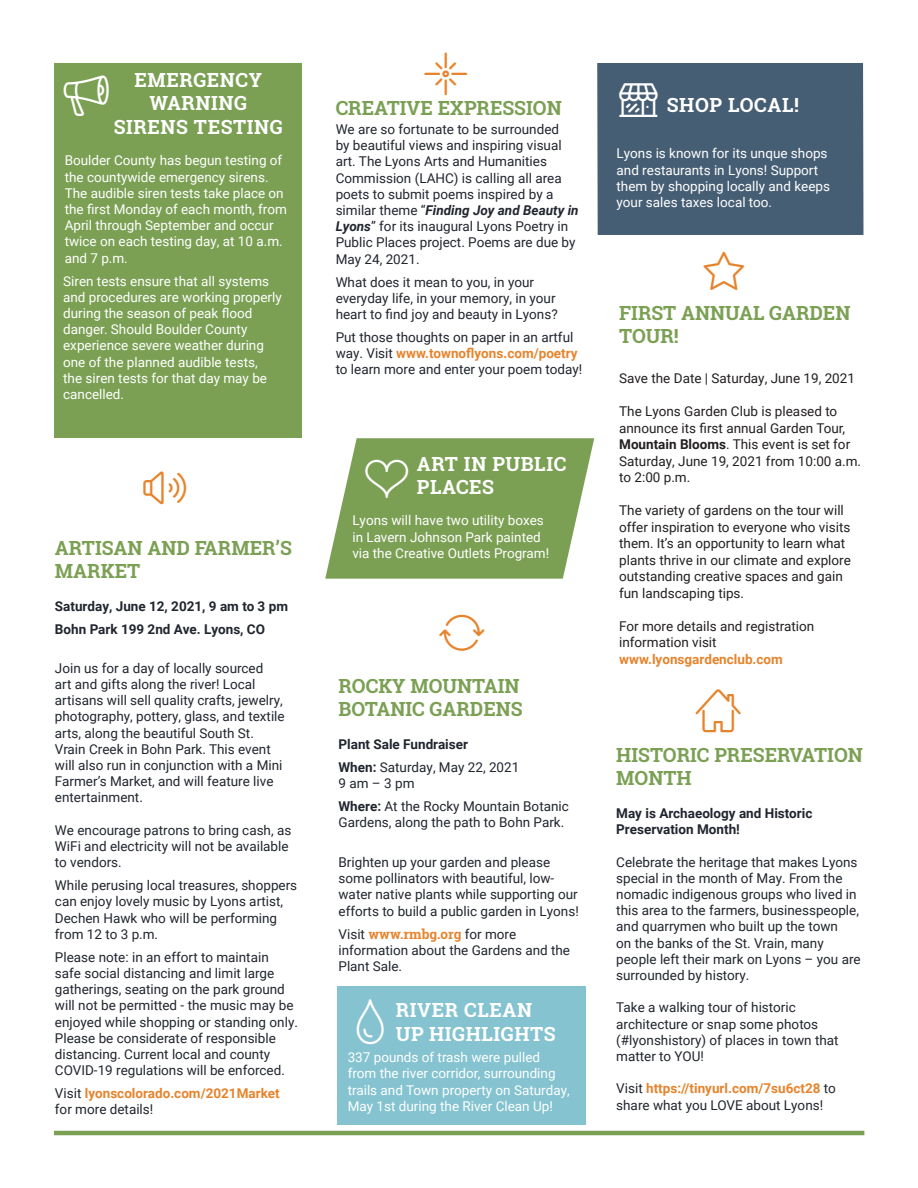
<style>
.page{position:relative;width:918px;height:1188px;background:#fff}
.page>*{position:absolute;margin:0;border:0;box-sizing:border-box;transform-origin:0 0}
.fun_facts_-_title{font:700 19.5px/23.4px "Roboto Slab";letter-spacing:.03em;color:#fff}
.fun_facts_-_title-2{font:700 19.5px/23.4px "Roboto Slab";color:#7ba054}
.body{font:700 19.5px/23.4px "Roboto Slab";color:#7ba054}
.Icon_in_text{font:700 19.5px/23.4px "Roboto Slab";color:#7ba054}
.Icon_in_text-2{font:13.5px/16.2px "Roboto";color:#21252f}
.fun_facts_-_copy{font:13.5px/16.2px "Roboto";color:#fff}
.fun_facts_-_title-3{font:13.5px/16.2px "Roboto";color:#21252f}
.fun_facts_-_title-4{font:13.5px/16.5px "Roboto";color:#231f20}
.body-2{font:13.5px/16.4px "Roboto";color:#21252f}
.Icon_in_text-3{font:700 13.5px "Roboto";color:#21252f}
.Icon_in_text-4{font:700 13.5px/16.2px "Roboto";color:#e6842d}
.fun_facts_-_title-5{font:700 13.5px/16.2px "Roboto";color:#21252f}
.body-3{font:700 13.5px "Roboto";color:#21252f}
.s1{font-weight:400;color:#21252f}
.s2{font-weight:700;font-style:italic}
.s3{font-weight:700;color:#e6842d}
.s4{font-weight:700}
.s5{font-family:"Roboto Slab";font-weight:700;color:#e6842d}
</style>
<div class="page">
<hr style="left:54px;top:1131px;width:810px;height:4px;background:#7ba054">
<div style="left:337px;top:987px;width:248px;height:138px;background:#85c3d0"></div>
<div style="left:597px;top:63px;width:267px;height:172px;background:#465e74"></div>
<div style="left:54px;top:63px;width:248px;height:375px;background:#7ba054"></div>
<svg style="left:619px;top:82px;width:39px;height:35px"></svg>
<svg style="left:325px;top:438px;width:269px;height:141px;background:#8aab68"></svg>
<p class="fun_facts_-_title" style="left:114px;top:68px;width:170px;text-align:center">EMERGENCY<br>WARNING<br>SIRENS TESTING</p>
<p class="fun_facts_-_copy" style="left:65px;top:152px;width:224px">Boulder County has begun testing of the countywide emergency sirens.<br>The audible siren tests take place on the first Monday of each month, from<br>April through September and occur twice on each testing day, at 10 a.m. and 7 p.m.</p>
<p class="fun_facts_-_copy" style="left:63px;top:272px;width:220px">Siren tests ensure that all systems and procedures are working properly during the season of peak flood danger. Should Boulder County experience severe weather during one of the planned audible tests,<br>the siren tests for that day may be cancelled.</p>
<p class="Icon_in_text" style="left:55px;top:536px;width:238px">ARTISAN AND FARMER’S<br>MARKET</p>
<p class="Icon_in_text-3" style="left:55px;top:596px;width:235px">Saturday, June 12, 2021, 9 am to 3 pm</p>
<p class="Icon_in_text-3" style="left:55px;top:619px;width:212px">Bohn Park 199 2nd Ave. Lyons, CO</p>
<p class="Icon_in_text-2" style="left:55px;top:659px;width:231px">Join us for a day of locally sourced<br>art and gifts along the river! Local artisans will sell quality crafts, jewelry, photography, pottery, glass, and textile arts, along the beautiful South St.<br>Vrain Creek in Bohn Park. This event will also run in conjunction with a Mini Farmer’s Market, and will feature live entertainment.</p>
<p class="Icon_in_text-2" style="left:55px;top:821px;width:238px">We encourage patrons to bring cash, as<br>WiFi and electricity will not be available to vendors.</p>
<p class="Icon_in_text-2" style="left:55px;top:877px;width:244px">While perusing local treasures, shoppers can enjoy lovely music by Lyons artist,<br>Dechen Hawk who will be performing from 12 to 3 p.m.</p>
<p class="Icon_in_text-2" style="left:55px;top:948px;width:244px">Please note: in an effort to maintain safe social distancing and limit large gatherings, seating on the park ground will not be permitted - the music may be enjoyed while shopping or standing only.<br>Please be considerate of responsible distancing. Current local and county COVID-19 regulations will be enforced.</p>
<p class="Icon_in_text-4" style="left:55px;top:1085px;width:226px"><span class="s1">Visit</span> lyonscolorado.com/2021Market <span class="s1">for more details!</span></p>
<p class="fun_facts_-_title-2" style="left:336px;top:96px;width:228px">CREATIVE EXPRESSION</p>
<p class="fun_facts_-_title-3" style="left:336px;top:121px;width:244px">We are so fortunate to be surrounded<br>by beautiful views and inspiring visual art. The Lyons Arts and Humanities Commission (LAHC) is calling all area poets to submit poems inspired by a similar theme “<span class="s2">Finding Joy and Beauty in Lyons</span>” for its inaugural Lyons Poetry in Public Places project. Poems are due by May 24, 2021.</p>
<p class="fun_facts_-_title-3" style="left:336px;top:273px;width:224px">What does it mean to you, in your everyday life, in your memory, in your heart to find joy and beauty in Lyons?</p>
<p class="fun_facts_-_title-3" style="left:336px;top:329px;width:243px">Put those thoughts on paper in an artful way. Visit <span class="s3">www.townoflyons.com/poetry</span></p>
<p class="body-2" style="left:336px;top:361px;width:248px">to learn more and enter your poem today!</p>
<p class="fun_facts_-_title" style="left:417px;top:452px;width:151px">ART IN PUBLIC<br>PLACES</p>
<p class="fun_facts_-_copy" style="left:352px;top:512px;width:198px">Lyons will have two utility boxes in Lavern Johnson Park painted via the Creative Outlets Program!</p>
<p class="body" style="left:339px;top:674px;width:186px">ROCKY MOUNTAIN<br>BOTANIC GARDENS</p>
<p class="body-3" style="left:339px;top:735px;width:131px">Plant Sale Fundraiser</p>
<p class="Icon_in_text-2" style="left:339px;top:759px;width:182px"><span class="s4">When:</span> Saturday, May 22, 2021<br>9 am – 3 pm</p>
<p class="Icon_in_text-2" style="left:339px;top:798px;width:232px"><span class="s4">Where:</span> At the Rocky Mountain Botanic<br>Gardens, along the path to Bohn Park.</p>
<p class="body-2" style="left:339px;top:853px;width:242px">Brighten up your garden and please some pollinators with beautiful, low&shy;water native plants while supporting our efforts to build a public garden in Lyons!</p>
<p class="Icon_in_text-2" style="left:339px;top:925px;width:233px">Visit <span class="s5">www.rmbg.org</span> for more information about the Gardens and the<br>Plant Sale.</p>
<p class="fun_facts_-_title" style="left:396px;top:998px;width:161px">RIVER CLEAN<br>UP HIGHLIGHTS</p>
<p class="fun_facts_-_copy" style="left:348px;top:1049px;width:224px">337 pounds of trash were pulled from the river corridor, surrounding trails and Town property on Saturday, May 1st during the River Clean Up!</p>
<p class="fun_facts_-_title" style="left:667px;top:93px;width:133px">SHOP LOCAL!</p>
<p class="fun_facts_-_copy" style="left:617px;top:145px;width:215px">Lyons is known for its unque shops and restaurants in Lyons! Support them by shopping locally and keeps your sales taxes local too.</p>
<p class="fun_facts_-_title-2" style="left:619px;top:301px;width:233px">FIRST ANNUAL GARDEN<br>TOUR!</p>
<p class="fun_facts_-_title-4" style="left:619px;top:370px;width:237px">Save the Date | Saturday, June 19, 2021</p>
<p class="fun_facts_-_title-4" style="left:619px;top:403px;width:243px">The Lyons Garden Club is pleased to announce its first annual Garden Tour,<br><span class="s4">Mountain Blooms</span>. This event is set for<br>Saturday, June 19, 2021 from 10:00 a.m. to 2:00 p.m.</p>
<p class="fun_facts_-_title-4" style="left:619px;top:502px;width:233px">The variety of gardens on the tour will offer inspiration to everyone who visits them. It’s an opportunity to learn what plants thrive in our climate and explore outstanding creative spaces and gain fun landscaping tips.</p>
<p class="fun_facts_-_title-4" style="left:619px;top:617px;width:197px">For more details and registration information visit <span class="s3">www.lyonsgardenclub.com</span></p>
<p class="fun_facts_-_title-2" style="left:616px;top:743px;width:248px">HISTORIC PRESERVATION<br>MONTH</p>
<p class="fun_facts_-_title-5" style="left:616px;top:805px;width:198px">May is Archaeology and Historic<br>Preservation Month!</p>
<p class="Icon_in_text-2" style="left:616px;top:853px;width:246px">Celebrate the heritage that makes Lyons special in the month of May. From the nomadic indigenous groups who lived in this area to the farmers, businesspeople, and quarrymen who built up the town<br>on the banks of the St. Vrain, many people left their mark on Lyons – you are surrounded by history.</p>
<p class="Icon_in_text-2" style="left:616px;top:999px;width:224px">Take a walking tour of historic architecture or snap some photos (#lyonshistory) of places in town that matter to YOU!</p>
<p class="Icon_in_text-2" style="left:616px;top:1080px;width:221px">Visit <span class="s3">https://tinyurl.com/7su6ct28</span> to share what you LOVE about Lyons!</p>
</div>
